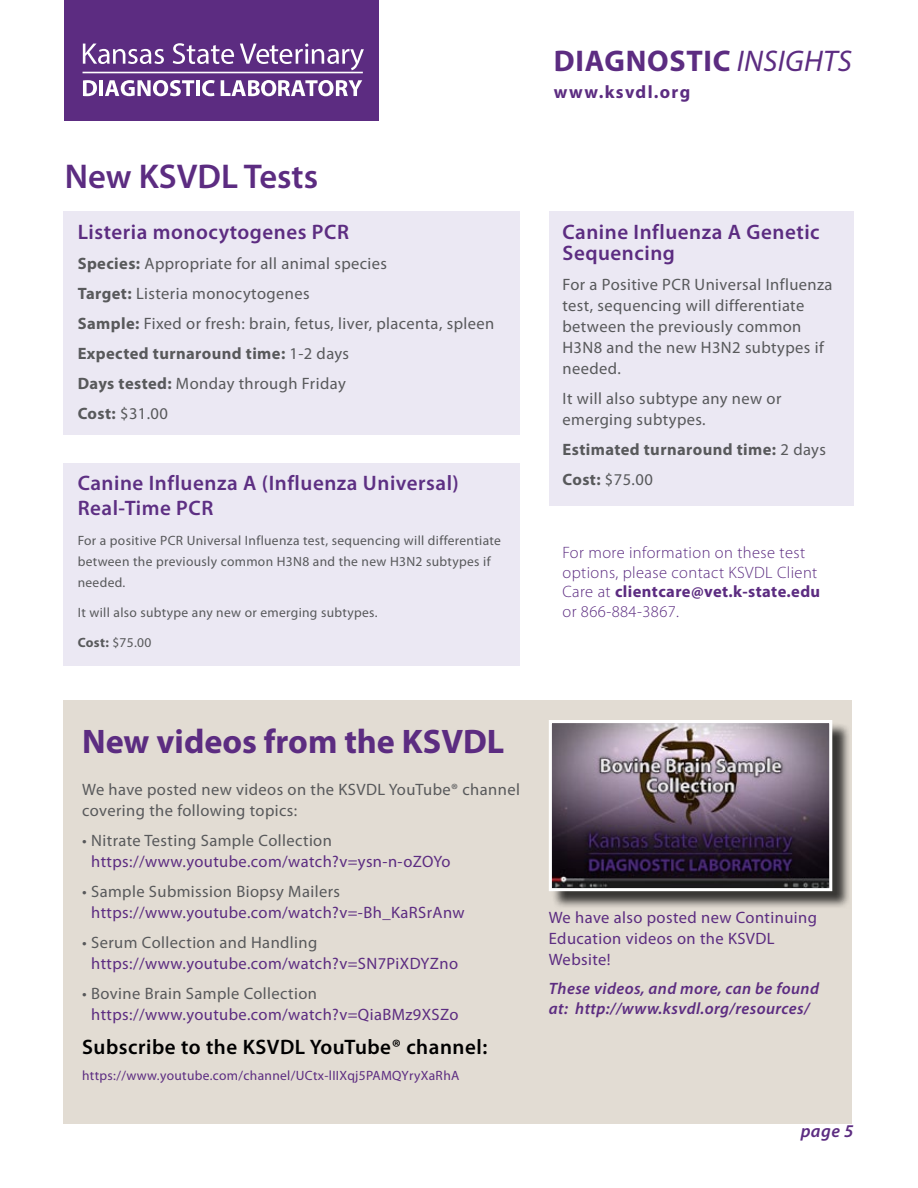
<style>
.page{position:relative;width:918px;height:1188px;background:#fff}
.page>*{position:absolute;margin:0;border:0;box-sizing:border-box;transform-origin:0 0}
.t1{font:600 34.5px "Myriad Pro";color:#5c2c81}
.t2{font:700 34.2px "Myriad Pro";color:#5c2c81}
.t3{font:700 30px "Myriad Pro";letter-spacing:.025em;color:#5c2c81}
.t4{font:600 21px/21px "Myriad Pro";letter-spacing:.025em;color:#5c2c81}
.t5{font:600 21px "Myriad Pro";letter-spacing:.025em;color:#5d2f83}
.t6{font:600 21px "Myriad Pro";letter-spacing:.025em;color:#000}
.t7{font:700 18px "Myriad Pro";letter-spacing:.075em;color:#5c2c81}
.t8{font:italic 600 18px "Myriad Pro";color:#5c2c81}
.t9{font:16.5px/21px "Myriad Pro";letter-spacing:.025em;color:#58595b}
.t10{font:16.5px/21px "Myriad Pro";letter-spacing:.025em;color:#5c2c81}
.t11{font:300 16.5px/19.8px "Myriad Pro";letter-spacing:.025em;color:#5c2c81}
.t12{font:italic 600 16.5px/19.8px "Myriad Pro";letter-spacing:.025em;color:#5c2c81}
.t13{font:700 16.5px "Myriad Pro";letter-spacing:.025em;color:#58595b}
.t14{font:13.5px/21px "Myriad Pro";letter-spacing:.025em;color:#58595b}
.t15{font:13.5px "Myriad Pro";letter-spacing:.025em;color:#5c2c81}
.s1{font-weight:700}
.s2{font-weight:400;font-style:italic}
.s3{font-weight:400}
</style>
<div class="page">
<div style="left:64px;top:0;width:315px;height:120px;background:#5c2c81"></div>
<svg style="left:83px;top:80px;width:14px;height:16px"></svg>
<hr style="left:99px;top:80px;width:4px;height:16px;background:#fff">
<svg style="left:105px;top:80px;width:89px;height:16px"></svg>
<hr style="left:196px;top:80px;width:4px;height:16px;background:#fff">
<svg style="left:202px;top:80px;width:13px;height:16px"></svg>
<svg style="left:221px;top:80px;width:141px;height:16px"></svg>
<svg style="left:83px;top:44px;width:81px;height:20px"></svg>
<svg style="left:173px;top:43px;width:61px;height:21px"></svg>
<svg style="left:240px;top:44px;width:124px;height:26px"></svg>
<hr style="left:83px;top:72px;width:280px;height:1px;background:#fff">
<div style="left:63px;top:212px;width:457px;height:223px;background:#ebe8f3"></div>
<div style="left:63px;top:463px;width:457px;height:202px;background:#ebe8f3"></div>
<div style="left:549px;top:212px;width:304px;height:294px;background:#ebe8f3"></div>
<div style="left:63px;top:700px;width:789px;height:423px;background:#e2dcd3"></div>
<div style="left:551px;top:722px;width:300px;height:188px;background:#000;opacity:.75"></div>
<img style="left:553px;top:724px;width:275px;height:163px">
<div style="left:549px;top:720px;width:283px;height:171px;border:3px solid #fff"></div>
<h1 class="t1" style="left:65px;top:157px;width:255px">New KSVDL Tests</h1>
<p class="t4" style="left:78px;top:222px;width:273px">Listeria monocytogenes PCR</p>
<p class="t9" style="left:78px;top:249px;width:418px;line-height:30px"><span class="s1">Species:</span> Appropriate for all animal species<br><span class="s1">Target:</span> Listeria monocytogenes<br><span class="s1">Sample:</span> Fixed or fresh: brain, fetus, liver, placenta, spleen <span class="s1">Expected turnaround time:</span> 1-2 days<br><span class="s1">Days tested:</span> Monday through Friday<br><span class="s1">Cost:</span> $31.00</p>
<h3 class="t3" style="left:554px;top:44px;width:300px">DIAGNOSTIC <span class="s2">INSIGHTS</span></h3>
<p class="t7" style="left:554px;top:82px;width:138px">www.ksvdl.org</p>
<p class="t4" style="left:562px;top:222px;width:259px">Canine Influenza A Genetic<br>Sequencing</p>
<p class="t9" style="left:562px;top:274px;width:272px">For a Positive PCR Universal Influenza test, sequencing will differentiate between the previously common<br>H3N8 and the new H3N2 subtypes if needed.</p>
<p class="t9" style="left:562px;top:388px;width:221px">It will also subtype any new or emerging subtypes.</p>
<p class="t13" style="left:562px;top:440px;width:265px">Estimated turnaround time: <span class="s3">2 days</span></p>
<p class="t5" style="left:78px;top:471px;width:383px">Canine Influenza A (Influenza Universal)</p>
<p class="t9" style="left:562px;top:469px;width:92px"><span class="s1">Cost:</span> $75.00</p>
<p class="t5" style="left:78px;top:496px;width:137px">Real-Time PCR</p>
<p class="t14" style="left:78px;top:530px;width:425px">For a positive PCR Universal Influenza test, sequencing will differentiate between the previously common H3N8 and the new H3N2 subtypes if needed.</p>
<p class="t14" style="left:78px;top:602px;width:301px">It will also subtype any new or emerging subtypes.</p>
<p class="t14" style="left:78px;top:632px;width:75px"><span class="s1">Cost:</span> $75.00</p>
<p class="t11" style="left:562px;top:543px;width:259px">For more information on these test options, please contact KSVDL Client<br>Care at <span class="s1">clientcare@vet.k-state.edu </span>or 866-884-3867.</p>
<h2 class="t2" style="left:82px;top:722px;width:424px">New videos from the KSVDL</h2>
<p class="t9" style="left:82px;top:779px;width:439px">We have posted new videos on the KSVDL YouTube® channel covering the following topics:</p>
<p class="t9" style="left:82px;top:830px;width:251px">• Nitrate Testing Sample Collection</p>
<p class="t10" style="left:91px;top:851px;width:361px">https://www.youtube.com/watch?v=ysn-n-oZOYo</p>
<p class="t9" style="left:82px;top:881px;width:259px">• Sample Submission Biopsy Mailers</p>
<p class="t10" style="left:91px;top:902px;width:375px">https://www.youtube.com/watch?v=-Bh_KaRSrAnw</p>
<p class="t9" style="left:82px;top:932px;width:237px">• Serum Collection and Handling</p>
<p class="t10" style="left:91px;top:953px;width:368px">https://www.youtube.com/watch?v=SN7PiXDYZno</p>
<p class="t9" style="left:82px;top:983px;width:236px">• Bovine Brain Sample Collection</p>
<p class="t10" style="left:91px;top:1004px;width:369px">https://www.youtube.com/watch?v=QiaBMz9XSZo</p>
<p class="t6" style="left:82px;top:1036px;width:407px">Subscribe to the KSVDL YouTube® channel:</p>
<p class="t15" style="left:82px;top:1068px;width:379px">https://www.youtube.com/channel/UCtx-lIIXqj5PAMQYryXaRhA</p>
<p class="t10" style="left:549px;top:907px;width:270px">We have also posted new Continuing<br>Education videos on the KSVDL<br>Website!</p>
<p class="t12" style="left:549px;top:979px;width:272px">These videos, and more, can be found at: http://www.ksvdl.org/resources/</p>
<p class="t8" style="left:801px;top:1121px;width:54px">page 5</p>
</div>
